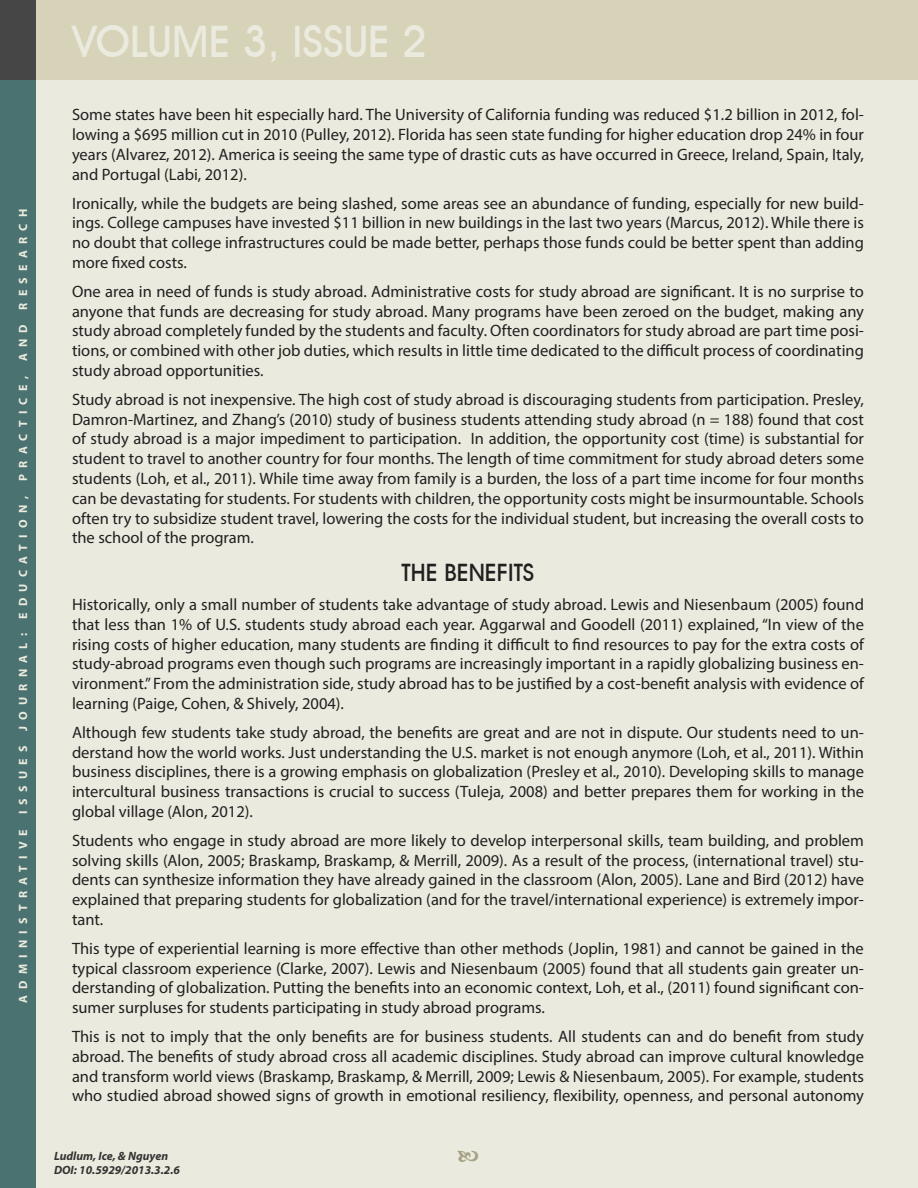
<style>
.page{position:relative;width:918px;height:1188px;background:#ebeade}
.page>*{position:absolute;margin:0;border:0;box-sizing:border-box;transform-origin:0 0}
.t1{font:500 43.5px "Avant Garde IT Cby BT";color:#ebeade}
.t2{font:500 24px "Avant Garde IT Cby BT";color:#231f20}
.t3{font:16.5px/19.8px "Myriad Pro";color:#231f20;text-align:justify}
.t4{font:700 12px "Myriad Pro";letter-spacing:.52em;color:#ebeade}
.t5{font:italic 700 12px/14.4px "Myriad Pro";color:#333}
</style>
<div class="page">
<div style="left:36px;top:0;width:882px;height:80px;background:#d7d3b9"></div>
<div style="left:0;top:80px;width:36px;height:1108px;background:#4a7270"></div>
<div style="left:0;top:0;width:36px;height:80px;background:#464646"></div>
<p class="t4" style="left:15px;top:1003px;width:795px;rotate:-90deg">ADMINISTRATIVE ISSUES JOURNAL: EDUCATION, PRACTICE, AND RESEARCH</p>
<h1 class="t1" style="left:72px;top:15px;width:357px">VOLUME 3, ISSUE 2</h1>
<p class="t3" style="left:72px;top:105px;width:794px">Some states have been hit especially hard. The University of California funding was reduced $1.2 billion in 2012, fol&shy;lowing a $695 million cut in 2010 (Pulley, 2012). Florida has seen state funding for higher education drop 24% in four years (Alvarez, 2012). America is seeing the same type of drastic cuts as have occurred in Greece, Ireland, Spain, Italy, and Portugal (Labi, 2012).</p>
<p class="t3" style="left:72px;top:193px;width:794px">Ironically, while the budgets are being slashed, some areas see an abundance of funding, especially for new build&shy;ings. College campuses have invested $11 billion in new buildings in the last two years (Marcus, 2012). While there is no doubt that college infrastructures could be made better, perhaps those funds could be better spent than adding more fixed costs.</p>
<p class="t3" style="left:72px;top:281px;width:794px">One area in need of funds is study abroad. Administrative costs for study abroad are significant. It is no surprise to anyone that funds are decreasing for study abroad. Many programs have been zeroed on the budget, making any study abroad completely funded by the students and faculty. Often coordinators for study abroad are part time posi&shy;tions, or combined with other job duties, which results in little time dedicated to the difficult process of coordinating study abroad opportunities.</p>
<p class="t3" style="left:72px;top:389px;width:794px">Study abroad is not inexpensive. The high cost of study abroad is discouraging students from participation. Presley, Damron-Martinez, and Zhang’s (2010) study of business students attending study abroad (n = 188) found that cost of study abroad is a major impediment to participation. In addition, the opportunity cost (time) is substantial for student to travel to another country for four months. The length of time commitment for study abroad deters some students (Loh, et al., 2011). While time away from family is a burden, the loss of a part time income for four months can be devastating for students. For students with children, the opportunity costs might be insurmountable. Schools often try to subsidize student travel, lowering the costs for the individual student, but increasing the overall costs to the school of the program.</p>
<p class="t2" style="left:402px;top:558px;width:134px">THE BENEFITS</p>
<p class="t3" style="left:72px;top:594px;width:794px">Historically, only a small number of students take advantage of study abroad. Lewis and Niesenbaum (2005) found that less than 1% of U.S. students study abroad each year. Aggarwal and Goodell (2011) explained, “In view of the rising costs of higher education, many students are finding it difficult to find resources to pay for the extra costs of study-abroad programs even though such programs are increasingly important in a rapidly globalizing business en&shy;vironment.” From the administration side, study abroad has to be justified by a cost-benefit analysis with evidence of learning (Paige, Cohen, &amp; Shively, 2004).</p>
<p class="t3" style="left:72px;top:722px;width:794px">Although few students take study abroad, the benefits are great and are not in dispute. Our students need to un&shy;derstand how the world works. Just understanding the U.S. market is not enough anymore (Loh, et al., 2011). Within business disciplines, there is a growing emphasis on globalization (Presley et al., 2010). Developing skills to manage intercultural business transactions is crucial to success (Tuleja, 2008) and better prepares them for working in the global village (Alon, 2012).</p>
<p class="t3" style="left:72px;top:830px;width:794px">Students who engage in study abroad are more likely to develop interpersonal skills, team building, and problem solving skills (Alon, 2005; Braskamp, Braskamp, &amp; Merrill, 2009). As a result of the process, (international travel) stu&shy;dents can synthesize information they have already gained in the classroom (Alon, 2005). Lane and Bird (2012) have explained that preparing students for globalization (and for the travel/international experience) is extremely impor&shy;tant.</p>
<p class="t3" style="left:72px;top:938px;width:793px">This type of experiential learning is more effective than other methods (Joplin, 1981) and cannot be gained in the typical classroom experience (Clarke, 2007). Lewis and Niesenbaum (2005) found that all students gain greater un&shy;derstanding of globalization. Putting the benefits into an economic context, Loh, et al., (2011) found significant con&shy;sumer surpluses for students participating in study abroad programs.</p>
<p class="t3" style="left:72px;top:1026px;width:794px">This is not to imply that the only benefits are for business students. All students can and do benefit from study abroad. The benefits of study abroad cross all academic disciplines. Study abroad can improve cultural knowledge and transform world views (Braskamp, Braskamp, &amp; Merrill, 2009; Lewis &amp; Niesenbaum, 2005). For example, students who studied abroad showed signs of growth in emotional resiliency, flexibility, openness, and personal autonomy</p>
<p class="t5" style="left:54px;top:1148px;width:128px">Ludlum, Ice, &amp; Nguyen<br>DOI: 10.5929/2013.3.2.6</p>
</div>
